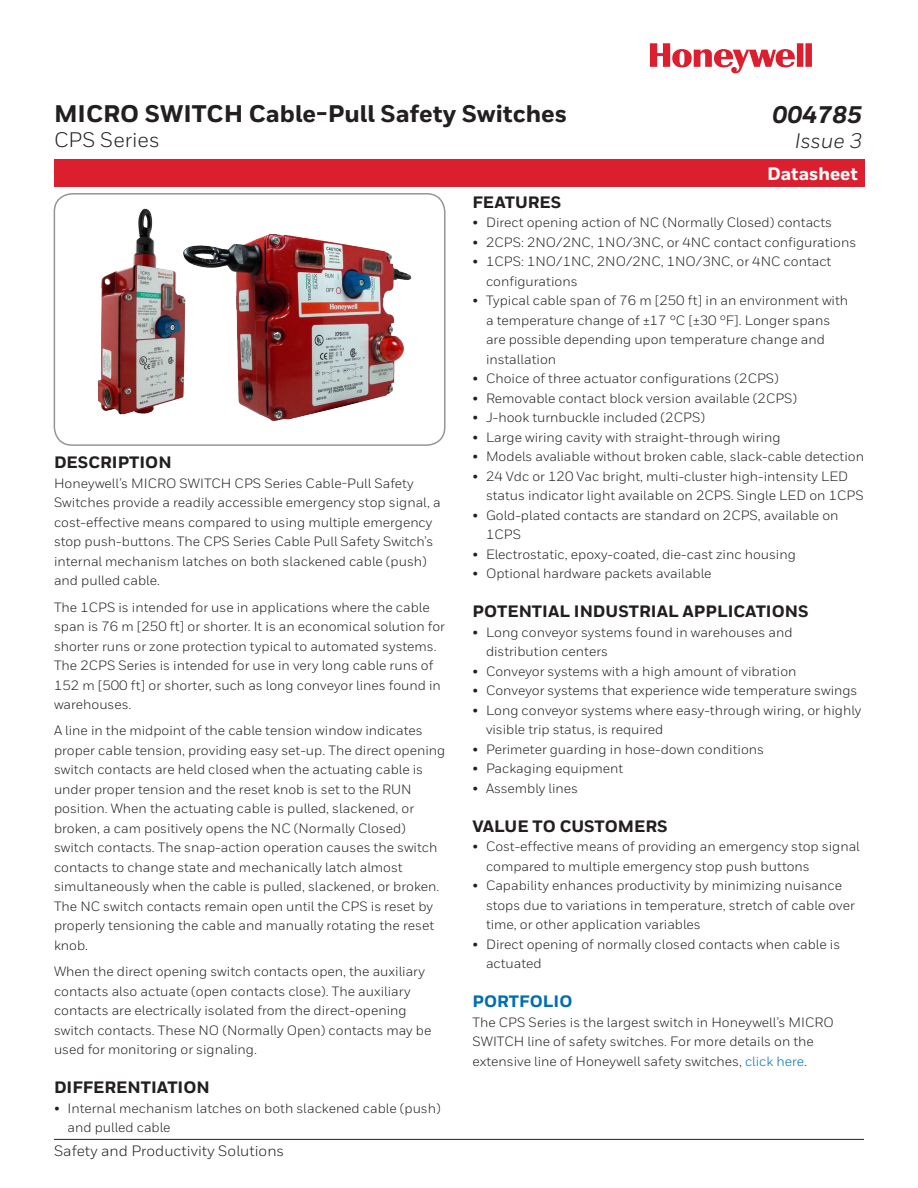
<style>
.page{position:relative;width:918px;height:1188px;background:#fff}
.page>*{position:absolute;margin:0;border:0;box-sizing:border-box;transform-origin:0 0}
.t1{font:800 24px "Honeywell Sans";color:#231f20}
.t2{font:italic 800 24px "Honeywell Sans";color:#231f20}
.t3{font:21px "Honeywell Sans";color:#231f20}
.t4{font:italic 21px "Honeywell Sans";letter-spacing:-.005em;color:#231f20}
.t5{font:800 18px "Honeywell Sans";color:#fff}
.t6{font:800 16.5px "Honeywell Sans";color:#231f20}
.t7{font:800 16.5px "Honeywell Sans";color:#006faf}
.t8{font:15px "Honeywell Sans";color:#231f20}
.t9{font:13.5px/19.5px "Honeywell Sans";color:#231f20}
.s1{color:#006faf}
</style>
<div class="page">
<div style="left:54px;top:193px;width:392px;height:253px;border:2px solid #939598;border-radius:18px"></div>
<svg style="left:650px;top:43px;width:162px;height:30px"></svg>
<div style="left:54px;top:159px;width:810px;height:27px;background:#dc1f2e"></div>
<hr style="left:54px;top:1139px;width:810px;height:1px;background:#231f20">
<img style="left:97px;top:208px;width:83px;height:207px">
<img style="left:180px;top:234px;width:232px;height:187px">
<h1 class="t1" style="left:54px;top:104px;width:515px">MICRO SWITCH Cable-Pull Safety Switches</h1>
<h2 class="t3" style="left:54px;top:132px;width:107px">CPS Series</h2>
<h1 class="t2" style="left:772px;top:100px;width:91px">004785</h1>
<h2 class="t4" style="left:795px;top:128px;width:69px">Issue 3</h2>
<h3 class="t5" style="left:767px;top:166px;width:92px">Datasheet</h3>
<p class="t6" style="left:54px;top:456px;width:119px">DESCRIPTION</p>
<p class="t9" style="left:54px;top:475px;width:388px">Honeywell’s MICRO SWITCH CPS Series Cable-Pull Safety Switches provide a readily accessible emergency stop signal, a cost-effective means compared to using multiple emergency stop push-buttons. The CPS Series Cable Pull Safety Switch’s internal mechanism latches on both slackened cable (push) and pulled cable.</p>
<p class="t9" style="left:54px;top:598px;width:392px">The 1CPS is intended for use in applications where the cable span is 76 m [250 ft] or shorter. It is an economical solution for shorter runs or zone protection typical to automated systems.<br>The 2CPS Series is intended for use in very long cable runs of 152 m [500 ft] or shorter, such as long conveyor lines found in warehouses.</p>
<p class="t9" style="left:54px;top:722px;width:393px">A line in the midpoint of the cable tension window indicates proper cable tension, providing easy set-up. The direct opening switch contacts are held closed when the actuating cable is under proper tension and the reset knob is set to the RUN position. When the actuating cable is pulled, slackened, or broken, a cam positively opens the NC (Normally Closed) switch contacts. The snap-action operation causes the switch contacts to change state and mechanically latch almost simultaneously when the cable is pulled, slackened, or broken.<br>The NC switch contacts remain open until the CPS is reset by properly tensioning the cable and manually rotating the reset knob.</p>
<p class="t9" style="left:54px;top:963px;width:379px">When the direct opening switch contacts open, the auxiliary contacts also actuate (open contacts close). The auxiliary contacts are electrically isolated from the direct-opening switch contacts. These NO (Normally Open) contacts may be used for monitoring or signaling.</p>
<p class="t6" style="left:54px;top:1081px;width:157px">DIFFERENTIATION</p>
<p class="t9" style="left:68px;top:1099px;width:375px;text-indent:-14px">• Internal mechanism latches on both slackened cable (push) and pulled cable</p>
<p class="t8" style="left:54px;top:1145px;width:232px">Safety and Productivity Solutions</p>
<p class="t6" style="left:472px;top:195px;width:90px">FEATURES</p>
<p class="t9" style="left:472px;top:214px;width:361px">• Direct opening action of NC (Normally Closed) contacts</p>
<p class="t9" style="left:472px;top:233px;width:385px">• 2CPS: 2NO/2NC, 1NO/3NC, or 4NC contact configurations</p>
<p class="t9" style="left:486px;top:253px;width:347px;text-indent:-14px">• 1CPS: 1NO/1NC, 2NO/2NC, 1NO/3NC, or 4NC contact configurations</p>
<p class="t9" style="left:486px;top:292px;width:364px;text-indent:-14px">• Typical cable span of 76 m [250 ft] in an environment with a temperature change of ±17 °C [±30 °F]. Longer spans are possible depending upon temperature change and installation</p>
<p class="t9" style="left:472px;top:370px;width:308px">• Choice of three actuator configurations (2CPS)</p>
<p class="t9" style="left:472px;top:389px;width:326px">• Removable contact block version available (2CPS)</p>
<p class="t9" style="left:472px;top:409px;width:234px">• J-hook turnbuckle included (2CPS)</p>
<p class="t9" style="left:472px;top:428px;width:310px">• Large wiring cavity with straight-through wiring</p>
<p class="t9" style="left:472px;top:448px;width:393px">• Models avaliable without broken cable, slack-cable detection</p>
<p class="t9" style="left:486px;top:467px;width:379px;text-indent:-14px">• 24 Vdc or 120 Vac bright, multi-cluster high-intensity LED status indicator light available on 2CPS. Single LED on 1CPS</p>
<p class="t9" style="left:486px;top:506px;width:354px;text-indent:-14px">• Gold-plated contacts are standard on 2CPS, available on<br>1CPS</p>
<p class="t9" style="left:472px;top:545px;width:325px">• Electrostatic, epoxy-coated, die-cast zinc housing</p>
<p class="t9" style="left:472px;top:565px;width:241px">• Optional hardware packets available</p>
<p class="t6" style="left:472px;top:604px;width:338px">POTENTIAL INDUSTRIAL APPLICATIONS</p>
<p class="t9" style="left:486px;top:623px;width:308px;text-indent:-14px">• Long conveyor systems found in warehouses and distribution centers</p>
<p class="t9" style="left:472px;top:662px;width:326px">• Conveyor systems with a high amount of vibration</p>
<p class="t9" style="left:472px;top:682px;width:386px">• Conveyor systems that experience wide temperature swings</p>
<p class="t9" style="left:486px;top:701px;width:377px;text-indent:-14px">• Long conveyor systems where easy-through wiring, or highly visible trip status, is required</p>
<p class="t9" style="left:472px;top:740px;width:293px">• Perimeter guarding in hose-down conditions</p>
<p class="t9" style="left:472px;top:760px;width:152px">• Packaging equipment</p>
<p class="t9" style="left:472px;top:779px;width:107px">• Assembly lines</p>
<p class="t6" style="left:472px;top:819px;width:197px">VALUE TO CUSTOMERS</p>
<p class="t9" style="left:486px;top:838px;width:375px;text-indent:-14px">• Cost-effective means of providing an emergency stop signal compared to multiple emergency stop push buttons</p>
<p class="t9" style="left:486px;top:877px;width:370px;text-indent:-14px">• Capability enhances productivity by minimizing nuisance stops due to variations in temperature, stretch of cable over time, or other application variables</p>
<p class="t9" style="left:486px;top:935px;width:356px;text-indent:-14px">• Direct opening of normally closed contacts when cable is actuated</p>
<p class="t7" style="left:472px;top:994px;width:101px">PORTFOLIO</p>
<p class="t9" style="left:472px;top:1013px;width:363px">The CPS Series is the largest switch in Honeywell’s MICRO<br>SWITCH line of safety switches. For more details on the extensive line of Honeywell safety switches, <span class="s1">click here</span>.</p>
</div>
